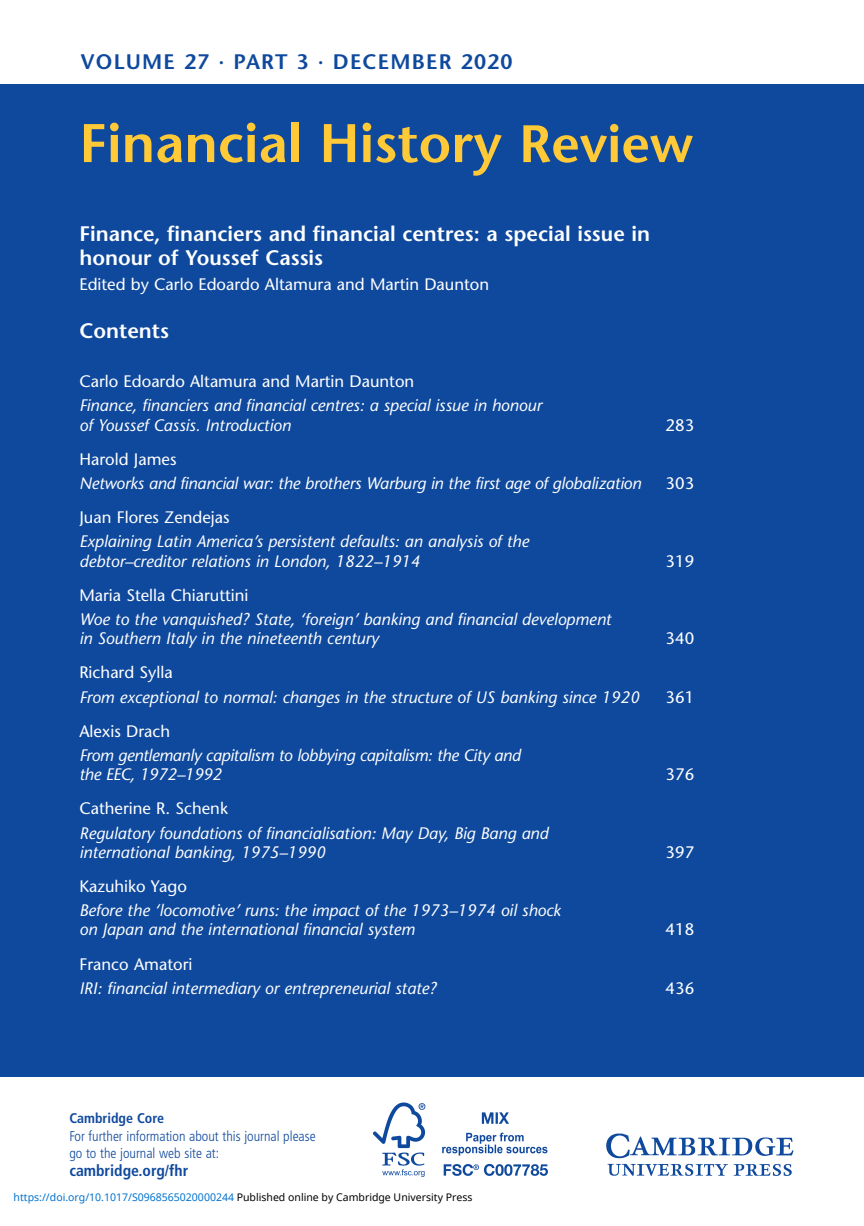
<style>
.page{position:relative;width:864px;height:1226px;background:#fff}
.page>*{position:absolute;margin:0;border:0;box-sizing:border-box;transform-origin:0 0}
.t1{font:600 54.25px "Stone Sans";color:#ffc938}
.t2{font:600 21px/24.5px "Stone Sans";color:#fff}
.t3{font:600 21px "Stone Sans";letter-spacing:.055em;color:#0f499d}
.t4{font:italic 16.62px/24.2px "Stone Sans";color:#fff}
.t5{font:16.62px "Stone Sans";color:#fff}
.t6{font:700 condensed 15.75px "Frutiger";color:#0f499d}
.t7{font:300 condensed 14px/17.5px "Frutiger";color:#0f499d}
.t8{font:10.5px "Noto Sans";color:#0172cf}
.s1{font-size:52.5px}
.s2{font-style:normal}
.s3{font-weight:700}
.s4{color:#000}
</style>
<div class="page">
<div style="left:0;top:84px;width:863px;height:992px;background:#0f499d"></div>
<img style="left:606px;top:1133px;width:188px;height:43px">
<img style="left:373px;top:1102px;width:174px;height:74px">
<p class="t3" style="left:81px;top:53px;width:433px">VOLUME 27 . PART 3 . DECEMBER 2020</p>
<p class="t1" style="left:79px;top:122px;width:614px">Financial History <span class="s1">Review</span></p>
<p class="t2" style="left:79px;top:223px;width:572px">Finance, financiers and financial centres: a special issue in honour of Youssef Cassis</p>
<p class="t5" style="left:79px;top:277px;width:411px">Edited by Carlo Edoardo Altamura and Martin Daunton</p>
<p class="t2" style="left:79px;top:320px;width:91px">Contents</p>
<p class="t4" style="left:79px;top:371px;width:464px"><span class="s2">Carlo Edoardo Altamura and Martin Daunton<br></span>Finance, financiers and financial centres: a special issue in honour</p>
<p class="t4" style="left:79px;top:414px;width:213px">of Youssef Cassis. Introduction</p>
<p class="t5" style="left:665px;top:418px;width:30px">283</p>
<p class="t4" style="left:79px;top:448px;width:563px"><span class="s2">Harold James<br></span>Networks and financial war: the brothers Warburg in the first age of globalization</p>
<p class="t5" style="left:665px;top:476px;width:30px">303</p>
<p class="t4" style="left:79px;top:507px;width:451px"><span class="s2">Juan Flores Zendejas<br></span>Explaining Latin America’s persistent defaults: an analysis of the</p>
<p class="t4" style="left:79px;top:550px;width:342px">debtor–creditor relations in London, 1822–1914</p>
<p class="t5" style="left:665px;top:554px;width:30px">319</p>
<p class="t4" style="left:79px;top:584px;width:533px"><span class="s2">Maria Stella Chiaruttini<br></span>Woe to the vanquished? State, ‘foreign’ banking and financial development</p>
<p class="t4" style="left:79px;top:628px;width:301px">in Southern Italy in the nineteenth century</p>
<p class="t5" style="left:665px;top:632px;width:30px">340</p>
<p class="t4" style="left:79px;top:662px;width:561px"><span class="s2">Richard Sylla<br></span>From exceptional to normal: changes in the structure of US banking since 1920</p>
<p class="t5" style="left:665px;top:690px;width:30px">361</p>
<p class="t4" style="left:79px;top:720px;width:443px"><span class="s2">Alexis Drach<br></span>From gentlemanly capitalism to lobbying capitalism: the City and</p>
<p class="t4" style="left:79px;top:764px;width:144px">the EEC, 1972–1992</p>
<p class="t5" style="left:665px;top:768px;width:30px">376</p>
<p class="t4" style="left:79px;top:798px;width:470px"><span class="s2">Catherine R. Schenk<br></span>Regulatory foundations of financialisation: May Day, Big Bang and</p>
<p class="t4" style="left:79px;top:841px;width:248px">international banking, 1975–1990</p>
<p class="t5" style="left:665px;top:845px;width:30px">397</p>
<p class="t4" style="left:79px;top:875px;width:483px"><span class="s2">Kazuhiko Yago<br></span>Before the ‘locomotive’ runs: the impact of the 1973–1974 oil shock</p>
<p class="t4" style="left:79px;top:919px;width:337px">on Japan and the international financial system</p>
<p class="t5" style="left:665px;top:923px;width:30px">418</p>
<p class="t4" style="left:79px;top:953px;width:359px"><span class="s2">Franco Amatori<br></span>IRI: financial intermediary or entrepreneurial state?</p>
<p class="t5" style="left:665px;top:981px;width:30px">436</p>
<p class="t7" style="left:69px;top:1110px;width:248px"><span class="s3">Cambridge Core<br></span>For further information about this journal please go to the journal web site at:</p>
<p class="t6" style="left:69px;top:1163px;width:120px">cambridge.org/fhr</p>
<p class="t8" style="left:14px;top:1189px;width:460px">https://doi.org/10.1017/S0968565020000244 <span class="s4">Published online by Cambridge University Press</span></p>
</div>
